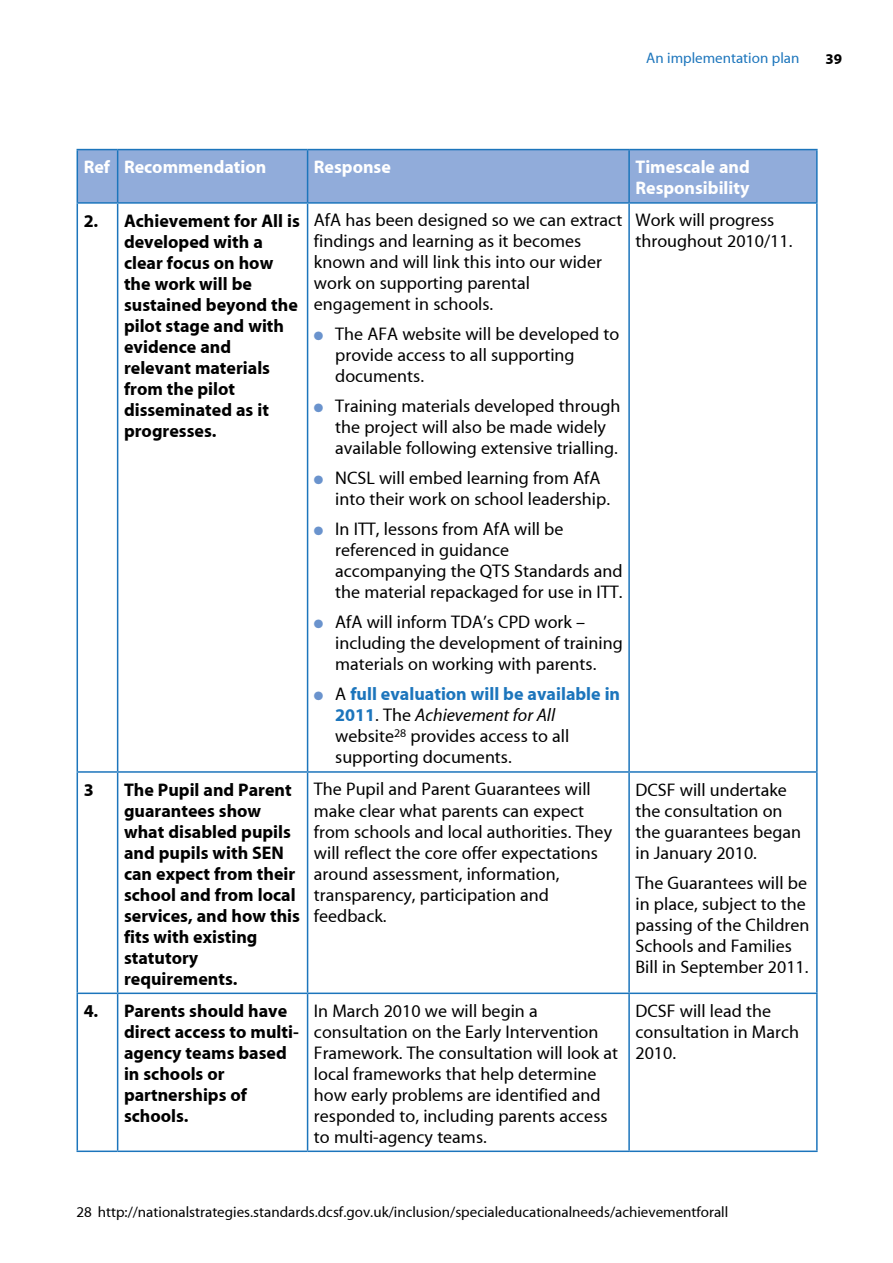
<style>
.page{position:relative;width:893px;height:1263px;background:#fff}
.page>*{position:absolute;margin:0;border:0;box-sizing:border-box;transform-origin:0 0}
.t1{font:18px/21px "Myriad MM";color:#000}
.t2{font:18px/21px "Myriad MM Bold";color:#000}
.t3{font:18px/21px "Myriad MM Bold";color:#fff}
.t4{font:18px "Myriad MM Bold";color:#1c75bc}
.t5{font:italic 18px "Myriad MM Regular";color:#000}
.t6{font:15px "Myriad MM";color:#000}
.t7{font:15px "Myriad MM";color:#1c75bc}
.t8{font:15px "Myriad MM Bold";color:#000}
.s1{color:#6a93cd}
.s2{font-family:"Myriad MM";color:#000}
.s3{font-family:"Myriad MM Bold";font-style:normal;color:#1c75bc}
.s4{font-family:"Myriad MM";font-style:normal}
</style>
<div class="page">
<div style="left:78px;top:150px;width:738px;height:52px;background:#91acda"></div>
<hr style="left:117px;top:150px;width:1px;height:52px;background:#1c75bc">
<hr style="left:307px;top:150px;width:1px;height:52px;background:#1c75bc">
<hr style="left:628px;top:150px;width:2px;height:52px;background:#1c75bc">
<hr style="left:117px;top:204px;width:1px;height:567px;background:#1c75bc">
<hr style="left:307px;top:204px;width:1px;height:567px;background:#1c75bc">
<hr style="left:628px;top:204px;width:2px;height:567px;background:#1c75bc">
<hr style="left:77px;top:771px;width:41px;height:2px;background:#1c75bc">
<hr style="left:118px;top:771px;width:190px;height:2px;background:#1c75bc">
<hr style="left:117px;top:773px;width:1px;height:219px;background:#1c75bc">
<hr style="left:308px;top:771px;width:321px;height:2px;background:#1c75bc">
<hr style="left:307px;top:773px;width:1px;height:219px;background:#1c75bc">
<hr style="left:629px;top:771px;width:189px;height:2px;background:#1c75bc">
<hr style="left:628px;top:773px;width:2px;height:219px;background:#1c75bc">
<hr style="left:77px;top:992px;width:41px;height:2px;background:#1c75bc">
<hr style="left:118px;top:992px;width:190px;height:2px;background:#1c75bc">
<hr style="left:117px;top:994px;width:1px;height:156px;background:#1c75bc">
<hr style="left:308px;top:992px;width:321px;height:2px;background:#1c75bc">
<hr style="left:307px;top:994px;width:1px;height:156px;background:#1c75bc">
<hr style="left:629px;top:992px;width:189px;height:2px;background:#1c75bc">
<hr style="left:628px;top:994px;width:2px;height:156px;background:#1c75bc">
<hr style="left:77px;top:1150px;width:41px;height:2px;background:#1c75bc">
<hr style="left:118px;top:1150px;width:190px;height:2px;background:#1c75bc">
<hr style="left:308px;top:1150px;width:321px;height:2px;background:#1c75bc">
<hr style="left:629px;top:1150px;width:189px;height:2px;background:#1c75bc">
<hr style="left:77px;top:204px;width:1px;height:567px;background:#1c75bc">
<hr style="left:816px;top:204px;width:2px;height:567px;background:#1c75bc">
<hr style="left:77px;top:773px;width:1px;height:219px;background:#1c75bc">
<hr style="left:816px;top:773px;width:2px;height:219px;background:#1c75bc">
<hr style="left:77px;top:994px;width:1px;height:156px;background:#1c75bc">
<hr style="left:816px;top:994px;width:2px;height:156px;background:#1c75bc">
<hr style="left:77px;top:149px;width:41px;height:1px;background:#1c75bc">
<hr style="left:77px;top:150px;width:1px;height:52px;background:#1c75bc">
<hr style="left:118px;top:149px;width:190px;height:1px;background:#1c75bc">
<hr style="left:308px;top:149px;width:321px;height:1px;background:#1c75bc">
<hr style="left:629px;top:149px;width:189px;height:1px;background:#1c75bc">
<hr style="left:816px;top:150px;width:2px;height:52px;background:#1c75bc">
<hr style="left:77px;top:202px;width:41px;height:2px;background:#1c75bc">
<hr style="left:118px;top:202px;width:190px;height:2px;background:#1c75bc">
<hr style="left:308px;top:202px;width:321px;height:2px;background:#1c75bc">
<hr style="left:629px;top:202px;width:189px;height:2px;background:#1c75bc">
<p class="t7" style="left:646px;top:51px;width:155px">An implementation plan</p>
<p class="t8" style="left:825px;top:51px;width:18px">39</p>
<p class="t3" style="left:84px;top:157px;width:184px">Ref Recommendation</p>
<p class="t3" style="left:314px;top:157px;width:78px">Response</p>
<p class="t3" style="left:635px;top:157px;width:116px">Timescale and<br>Responsibility</p>
<p class="t2" style="left:124px;top:211px;width:177px;text-indent:-40px">2. Achievement for All is developed with a clear focus on how the work will be sustained beyond the pilot stage and with evidence and relevant materials from the pilot disseminated as it progresses.</p>
<p class="t1" style="left:314px;top:211px;width:310px">AfA has been designed so we can extract findings and learning as it becomes known and will link this into our wider work on supporting parental engagement in schools.</p>
<p class="t1" style="left:635px;top:211px;width:158px">Work will progress throughout 2010/11.</p>
<p class="t1" style="left:335px;top:325px;width:286px;text-indent:-21px"><span class="s1">●</span> The AFA website will be developed to provide access to all supporting documents.</p>
<p class="t1" style="left:335px;top:397px;width:287px;text-indent:-21px"><span class="s1">●</span> Training materials developed through the project will also be made widely available following extensive trialling.</p>
<p class="t1" style="left:335px;top:469px;width:276px;text-indent:-21px"><span class="s1">●</span> NCSL will embed learning from AfA into their work on school leadership.</p>
<p class="t1" style="left:335px;top:520px;width:289px;text-indent:-21px"><span class="s1">●</span> In ITT, lessons from AfA will be referenced in guidance accompanying the QTS Standards and the material repackaged for use in ITT.</p>
<p class="t1" style="left:335px;top:613px;width:289px;text-indent:-21px"><span class="s1">●</span> AfA will inform TDA’s CPD work – including the development of training materials on working with parents.</p>
<p class="t4" style="left:314px;top:685px;width:308px"><span class="s1">●</span> <span class="s2">A</span> full evaluation will be available in</p>
<p class="t5" style="left:335px;top:706px;width:221px"><span class="s3">2011</span><span class="s4">. The</span> Achievement for All</p>
<p class="t1" style="left:335px;top:727px;width:235px">website<sup>28</sup> provides access to all supporting documents.</p>
<p class="t2" style="left:84px;top:780px;width:11px">3</p>
<p class="t2" style="left:124px;top:780px;width:177px">The Pupil and Parent guarantees show what disabled pupils and pupils with SEN can expect from their school and from local services, and how this fits with existing statutory requirements.</p>
<p class="t1" style="left:314px;top:780px;width:300px">The Pupil and Parent Guarantees will make clear what parents can expect from schools and local authorities. They will reflect the core offer expectations around assessment, information, transparency, participation and feedback.</p>
<p class="t1" style="left:635px;top:780px;width:167px">DCSF will undertake the consultation on the guarantees began in January 2010.</p>
<p class="t1" style="left:635px;top:873px;width:176px">The Guarantees will be in place, subject to the passing of the Children<br>Schools and Families<br>Bill in September 2011.</p>
<p class="t2" style="left:124px;top:1001px;width:176px;text-indent:-40px">4. Parents should have direct access to multi&shy;agency teams based in schools or partnerships of schools.</p>
<p class="t1" style="left:314px;top:1001px;width:306px">In March 2010 we will begin a consultation on the Early Intervention Framework. The consultation will look at local frameworks that help determine how early problems are identified and responded to, including parents access to multi-agency teams.</p>
<p class="t1" style="left:635px;top:1001px;width:165px">DCSF will lead the consultation in March<br>2010.</p>
<p class="t6" style="left:77px;top:1205px;width:653px">28 http://nationalstrategies.standards.dcsf.gov.uk/inclusion/specialeducationalneeds/achievementforall</p>
</div>
